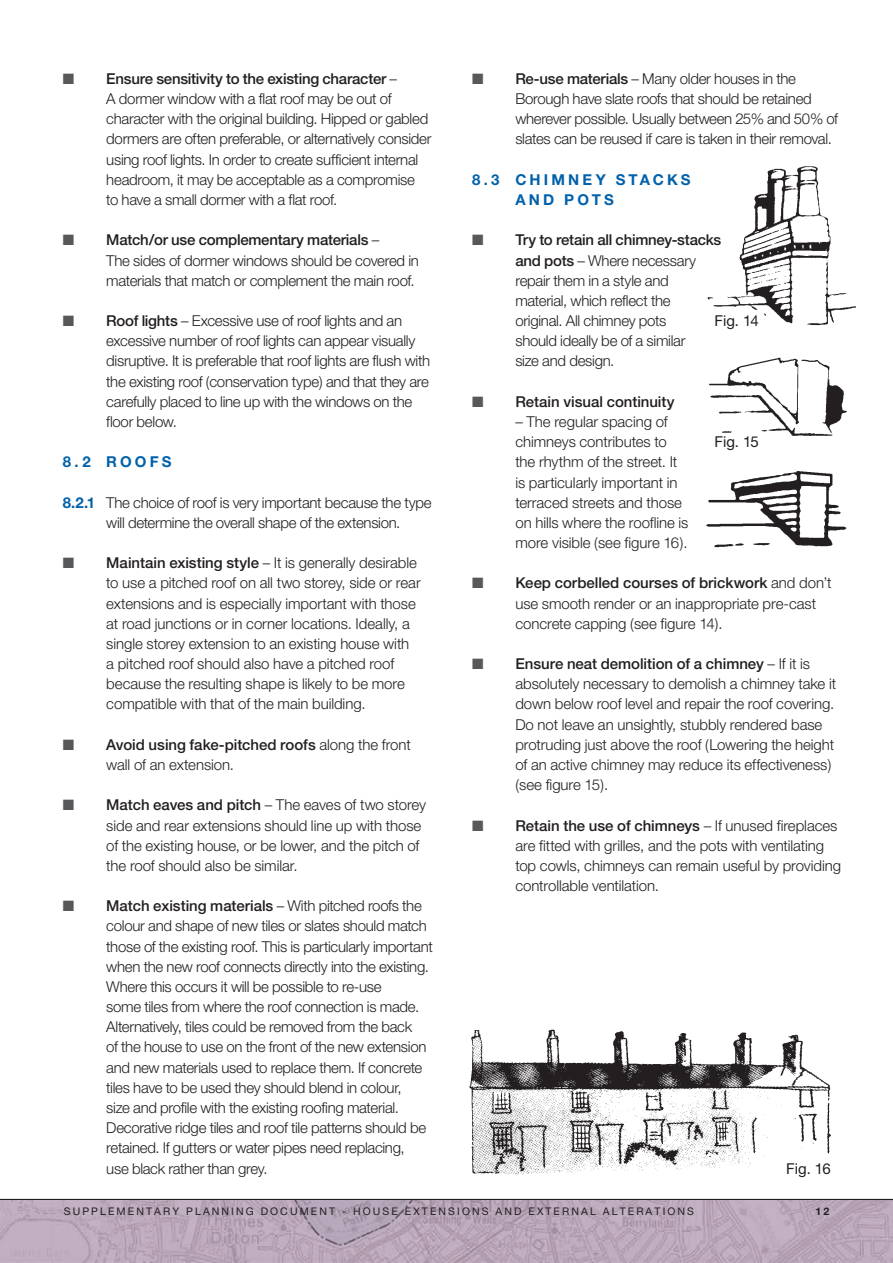
<style>
.page{position:relative;width:893px;height:1263px;background:#fff}
.page>*{position:absolute;margin:0;border:0;box-sizing:border-box;transform-origin:0 0}
.t1{font:300 15px/20.2px "Helvetica Neue CE";letter-spacing:-.015em;color:#231f20}
.t2{font:700 15px/20.2px "Helvetica Neue CE";letter-spacing:.21em;color:#0161aa}
.t3{font:500 15px "Helvetica Neue CE";letter-spacing:-.005em;color:#231f20}
.t4{font:15px "Helvetica Neue CE";letter-spacing:-.005em;color:#231f20}
.t5{font:10.5px "Helvetica Neue CE";letter-spacing:.2em;color:#231f20}
.t6{font:700 10.5px "Helvetica Neue CE";color:#231f20}
.s1{color:#57585a}
.s2{font-weight:500}
.s3{font-weight:700;color:#0161aa}
</style>
<div class="page">
<img style="left:0;top:1200px;width:893px;height:63px">
<hr style="left:0;top:1199px;width:893px;height:1px;background:#231f20">
<img style="left:469px;top:1029px;width:362px;height:146px">
<img style="left:707px;top:166px;width:149px;height:160px">
<img style="left:706px;top:471px;width:141px;height:77px">
<img style="left:709px;top:357px;width:138px;height:80px">
<p class="t1" style="left:106px;top:68px;width:327px;text-indent:-43px"><span class="s1">■</span> <span class="s2">Ensure sensitivity to the existing character</span> –<br>A dormer window with a flat roof may be out of character with the original building. Hipped or gabled dormers are often preferable, or alternatively consider using roof lights. In order to create sufficient internal headroom, it may be acceptable as a compromise<br>to have a small dormer with a flat roof.</p>
<p class="t1" style="left:106px;top:230px;width:314px;text-indent:-43px"><span class="s1">■</span> <span class="s2">Match/or use complementary materials</span> –<br>The sides of dormer windows should be covered in materials that match or complement the main roof.</p>
<p class="t1" style="left:106px;top:311px;width:325px;text-indent:-43px"><span class="s1">■</span> <span class="s2">Roof lights</span> – Excessive use of roof lights and an excessive number of roof lights can appear visually disruptive. It is preferable that roof lights are flush with the existing roof (conservation type) and that they are carefully placed to line up with the windows on the floor below.</p>
<p class="t2" style="left:63px;top:452px;width:110px">8.2 ROOFS</p>
<p class="t1" style="left:106px;top:492px;width:327px;text-indent:-43px"><span class="s3">8.2.1</span> The choice of roof is very important because the type will determine the overall shape of the extension.</p>
<p class="t1" style="left:106px;top:553px;width:316px;text-indent:-43px"><span class="s1">■</span> <span class="s2">Maintain existing style</span> – It is generally desirable to use a pitched roof on all two storey, side or rear extensions and is especially important with those at road junctions or in corner locations. Ideally, a single storey extension to an existing house with a pitched roof should also have a pitched roof because the resulting shape is likely to be more compatible with that of the main building.</p>
<p class="t1" style="left:106px;top:734px;width:306px;text-indent:-43px"><span class="s1">■</span> <span class="s2">Avoid using fake-pitched roofs</span> along the front wall of an extension.</p>
<p class="t1" style="left:106px;top:795px;width:321px;text-indent:-43px"><span class="s1">■</span> <span class="s2">Match eaves and pitch</span> – The eaves of two storey side and rear extensions should line up with those of the existing house, or be lower, and the pitch of the roof should also be similar.</p>
<p class="t1" style="left:106px;top:896px;width:328px;text-indent:-43px"><span class="s1">■</span> <span class="s2">Match existing materials</span> – With pitched roofs the colour and shape of new tiles or slates should match those of the existing roof. This is particularly important when the new roof connects directly into the existing.<br>Where this occurs it will be possible to re-use<br>some tiles from where the roof connection is made.<br>Alternatively, tiles could be removed from the back<br>of the house to use on the front of the new extension and new materials used to replace them. If concrete tiles have to be used they should blend in colour,<br>size and profile with the existing roofing material.<br>Decorative ridge tiles and roof tile patterns should be retained. If gutters or water pipes need replacing,<br>use black rather than grey.</p>
<p class="t1" style="left:515px;top:69px;width:324px;text-indent:-43px"><span class="s1">■</span> <span class="s2">Re-use materials</span> – Many older houses in the Borough have slate roofs that should be retained wherever possible. Usually between 25% and 50% of slates can be reused if care is taken in their removal.</p>
<p class="t2" style="left:515px;top:170px;width:177px;text-indent:-43px">8.3 CHIMNEY STACKS<br>AND POTS</p>
<p class="t1" style="left:515px;top:230px;width:207px;text-indent:-43px"><span class="s1">■</span> <span class="s2">Try to retain all chimney-stacks and pots</span> – Where necessary repair them in a style and material, which reflect the original. All chimney pots<br>should ideally be of a similar<br>size and design.</p>
<p class="t3" style="left:472px;top:392px;width:204px"><span class="s1">■</span> Retain visual continuity</p>
<p class="t1" style="left:515px;top:411px;width:175px">– The regular spacing of chimneys contributes to the rhythm of the street. It is particularly important in terraced streets and those on hills where the roofline is more visible (see figure 16).</p>
<p class="t1" style="left:515px;top:573px;width:318px;text-indent:-43px"><span class="s1">■</span> <span class="s2">Keep corbelled courses of brickwork</span> and don’t use smooth render or an inappropriate pre-cast concrete capping (see figure 14).</p>
<p class="t1" style="left:515px;top:654px;width:322px;text-indent:-43px"><span class="s1">■</span> <span class="s2">Ensure neat demolition of a chimney</span> – If it is absolutely necessary to demolish a chimney take it down below roof level and repair the roof covering.<br>Do not leave an unsightly, stubbly rendered base protruding just above the roof (Lowering the height of an active chimney may reduce its effectiveness) (see figure 15).</p>
<p class="t1" style="left:515px;top:815px;width:327px;text-indent:-43px"><span class="s1">■</span> <span class="s2">Retain the use of chimneys</span> – If unused fireplaces are fitted with grilles, and the pots with ventilating top cowls, chimneys can remain useful by providing controllable ventilation.</p>
<p class="t4" style="left:714px;top:312px;width:46px">Fig. 14</p>
<p class="t4" style="left:714px;top:433px;width:46px">Fig. 15</p>
<p class="t4" style="left:786px;top:1159px;width:46px">Fig. 16</p>
<p class="t5" style="left:64px;top:1205px;width:632px">SUPPLEMENTARY PLANNING DOCUMENT - HOUSE EXTENSIONS AND EXTERNAL ALTERATIONS</p>
<p class="t6" style="left:815px;top:1205px;width:15px">12</p>
</div>
